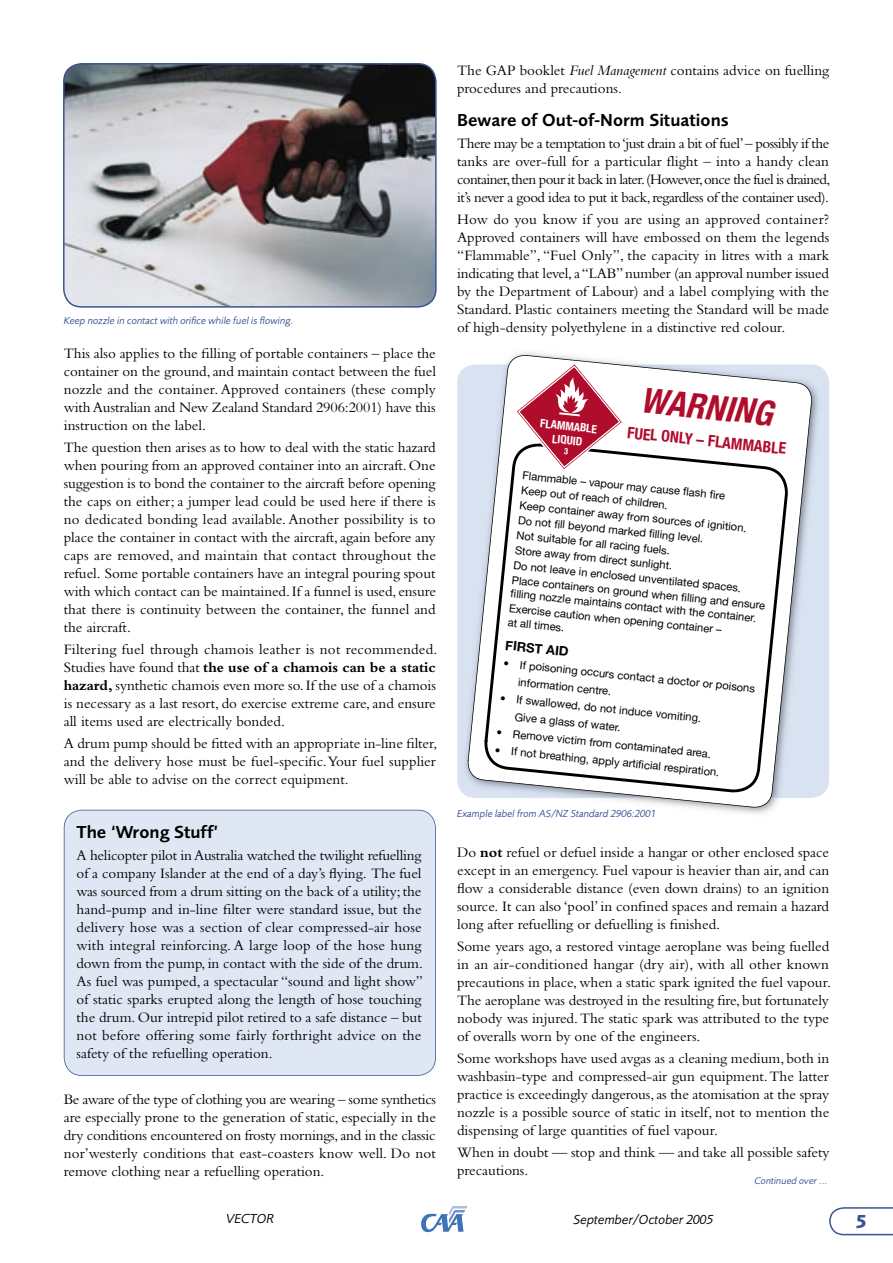
<style>
.page{position:relative;width:893px;height:1263px;background:#fff}
.page>*{position:absolute;margin:0;border:0;box-sizing:border-box;transform-origin:0 0}
.t1{font:italic 700 condensed 34.8px "Helvetica Neue";color:#b00d2c}
.t2{font:700 19.5px "Foundry Sans";color:#3c5293}
.t3{font:600 18px "Foundry Sans";color:#000}
.t4{font:700 condensed 15.9px "Helvetica Neue";color:#b00d2c}
.t5{font:15px/18px "Bembo";color:#000;text-align:justify}
.t6{font:italic 13.5px "Foundry Sans";color:#000}
.t7{font:700 13.05px "Helvetica Neue";color:#000}
.t8{font:700 condensed 11.55px/14px "Helvetica Neue";color:#fff;text-align:center}
.t9{font:11.1px/15px "Helvetica Neue";color:#000}
.t10{font:italic 10.5px "Foundry Sans";color:#3c5293}
.t11{font:italic 10.05px "Foundry Sans";color:#3c5293}
.s1{font-weight:700}
.s2{font-style:italic}
</style>
<div class="page">
<div style="left:458px;top:369px;width:371px;height:425px;background:#d8e2f1"></div>
<div style="left:64px;top:810px;width:372px;height:266px;background:#dfe7f4"></div>
<svg style="left:421px;top:1206px;width:47px;height:26px"></svg>
<svg style="left:829px;top:1207px;width:64px;height:28px"></svg>
<svg style="left:63px;top:63px;width:374px;height:245px;background:#919097"></svg>
<div style="left:461px;top:365px;width:362px;height:426px;background:#d9e2f1"></div>
<img style="left:461px;top:791px;width:362px;height:7px">
<svg style="left:467px;top:355px;width:345px;height:453px"></svg>
<svg style="left:484px;top:443px;width:304px;height:350px"></svg>
<svg style="left:517px;top:364px;width:105px;height:106px"></svg>
<p class="t10" style="left:64px;top:314px;width:232px">Keep nozzle in contact with orifice while fuel is flowing.</p>
<p class="t5" style="left:64px;top:344px;width:374px">This also applies to the filling of portable containers – place the container on the ground, and maintain contact between the fuel nozzle and the container. Approved containers (these comply with Australian and New Zealand Standard 2906:2001) have this instruction on the label.</p>
<p class="t5" style="left:64px;top:438px;width:374px">The question then arises as to how to deal with the static hazard when pouring from an approved container into an aircraft. One suggestion is to bond the container to the aircraft before opening the caps on either; a jumper lead could be used here if there is no dedicated bonding lead available. Another possibility is to place the container in contact with the aircraft, again before any caps are removed, and maintain that contact throughout the refuel. Some portable containers have an integral pouring spout with which contact can be maintained. If a funnel is used, ensure that there is continuity between the container, the funnel and the aircraft.</p>
<p class="t5" style="left:64px;top:640px;width:375px">Filtering fuel through chamois leather is not recommended.<br>Studies have found that <span class="s1">the use of a chamois can be a static hazard,</span> synthetic chamois even more so. If the use of a chamois is necessary as a last resort, do exercise extreme care, and ensure all items used are electrically bonded.</p>
<p class="t5" style="left:64px;top:734px;width:375px">A drum pump should be fitted with an appropriate in-line filter, and the delivery hose must be fuel-specific. Your fuel supplier will be able to advise on the correct equipment.</p>
<p class="t3" style="left:77px;top:821px;width:143px">The ‘Wrong Stuff’</p>
<p class="t5" style="left:77px;top:846px;width:348px">A helicopter pilot in Australia watched the twilight refuelling of a company Islander at the end of a day’s flying. The fuel was sourced from a drum sitting on the back of a utility; the hand-pump and in-line filter were standard issue, but the delivery hose was a section of clear compressed-air hose with integral reinforcing. A large loop of the hose hung down from the pump, in contact with the side of the drum.<br>As fuel was pumped, a spectacular “sound and light show” of static sparks erupted along the length of hose touching the drum. Our intrepid pilot retired to a safe distance – but not before offering some fairly forthright advice on the safety of the refuelling operation.</p>
<p class="t5" style="left:64px;top:1090px;width:374px">Be aware of the type of clothing you are wearing – some synthetics are especially prone to the generation of static, especially in the dry conditions encountered on frosty mornings, and in the classic nor’westerly conditions that east-coasters know well. Do not remove clothing near a refuelling operation.</p>
<p class="t5" style="left:457px;top:61px;width:374px">The GAP booklet <span class="s2">Fuel Management</span> contains advice on fuelling procedures and precautions.</p>
<p class="t3" style="left:457px;top:109px;width:273px">Beware of Out-of-Norm Situations</p>
<p class="t5" style="left:457px;top:134px;width:375px">There may be a temptation to ‘just drain a bit of fuel’ – possibly if the tanks are over-full for a particular flight – into a handy clean container, then pour it back in later. (However, once the fuel is drained, it’s never a good idea to put it back, regardless of the container used).</p>
<p class="t5" style="left:457px;top:210px;width:374px">How do you know if you are using an approved container?<br>Approved containers will have embossed on them the legends “Flammable”, “Fuel Only”, the capacity in litres with a mark indicating that level, a “LAB” number (an approval number issued by the Department of Labour) and a label complying with the Standard. Plastic containers meeting the Standard will be made of high-density polyethylene in a distinctive red colour.</p>
<p class="t8" style="left:541px;top:416px;width:59px;rotate:6deg">FLAMMABLE<br>LIQUID</p>
<h1 class="t1" style="left:643px;top:379px;width:134px;rotate:6deg">WARNING</h1>
<p class="t4" style="left:628px;top:422px;width:161px;rotate:6deg">FUEL ONLY – FLAMMABLE</p>
<p class="t9" style="left:523px;top:467px;width:256px;rotate:6deg">Flammable – vapour may cause fl ash fi re<br>Keep out of reach of children.<br>Keep container away from sources of ignition.<br>Do not fi ll beyond marked fi lling level.<br>Not suitable for all racing fuels.<br>Store away from direct sunlight.<br>Do not leave in enclosed unventilated spaces.<br>Place containers on ground when fi lling and ensure</p>
<p class="t9" style="left:512px;top:585px;width:248px;rotate:6deg">fi lling nozzle maintains contact with the container.<br>Exercise caution when opening container –<br>at all times.</p>
<p class="t7" style="left:506px;top:637px;width:65px;rotate:6deg">FIRST AID</p>
<p class="t9" style="left:521px;top:655px;width:238px;line-height:17.7px;text-indent:-17px;rotate:6deg">• If poisoning occurs contact a doctor or poisons information centre.</p>
<p class="t9" style="left:518px;top:690px;width:187px;line-height:17.5px;text-indent:-17px;rotate:6deg">• If swallowed, do not induce vomiting.<br>Give a glass of water.</p>
<p class="t9" style="left:497px;top:724px;width:217px;rotate:6deg">• Remove victim from contaminated area.</p>
<p class="t9" style="left:496px;top:741px;width:227px;rotate:6deg">• If not breathing, apply artifi cial respiration.</p>
<p class="t10" style="left:457px;top:807px;width:200px">Example label from AS/NZ Standard 2906:2001</p>
<p class="t5" style="left:457px;top:843px;width:374px">Do <span class="s1">not</span> refuel or defuel inside a hangar or other enclosed space except in an emergency. Fuel vapour is heavier than air, and can flow a considerable distance (even down drains) to an ignition source. It can also ‘pool’ in confined spaces and remain a hazard long after refuelling or defuelling is finished.</p>
<p class="t5" style="left:457px;top:937px;width:375px;text-align:left">Some years ago, a restored vintage aeroplane was being fuelled in an air-conditioned hangar (dry air), with all other known precautions in place, when a static spark ignited the fuel vapour.<br>The aeroplane was destroyed in the resulting fire, but fortunately nobody was injured. The static spark was attributed to the type of overalls worn by one of the engineers.</p>
<p class="t5" style="left:457px;top:1049px;width:374px">Some workshops have used avgas as a cleaning medium, both in washbasin-type and compressed-air gun equipment. The latter practice is exceedingly dangerous, as the atomisation at the spray nozzle is a possible source of static in itself, not to mention the dispensing of large quantities of fuel vapour.</p>
<p class="t5" style="left:457px;top:1143px;width:374px">When in doubt –– stop and think –– and take all possible safety precautions.</p>
<p class="t11" style="left:754px;top:1175px;width:75px">Continued over ...</p>
<p class="t6" style="left:226px;top:1211px;width:50px">VECTOR</p>
<p class="t6" style="left:574px;top:1211px;width:141px">September/October 2005</p>
<h2 class="t2" style="left:855px;top:1209px;width:14px">5</h2>
</div>
